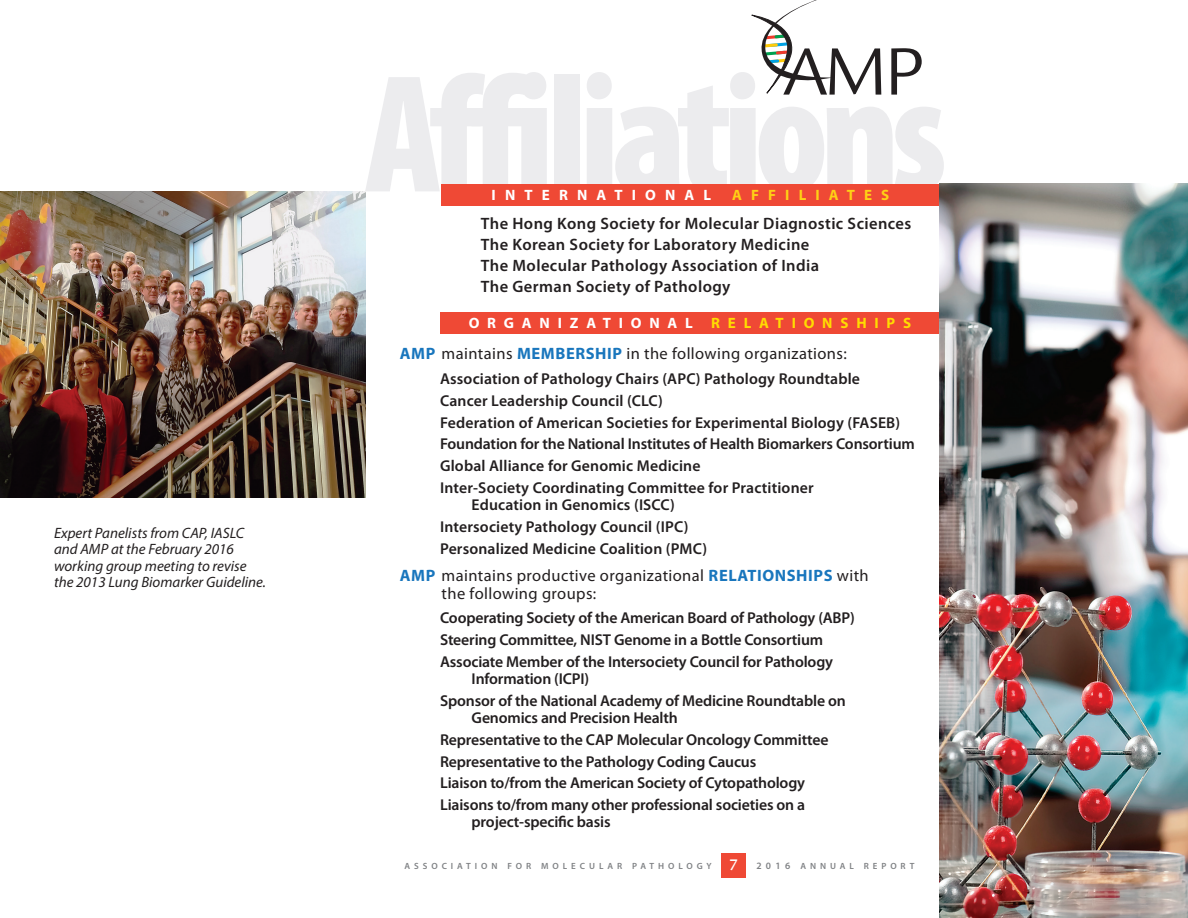
<style>
.page{position:relative;width:1188px;height:918px;background:#fff}
.page>*{position:absolute;margin:0;border:0;box-sizing:border-box;transform-origin:0 0}
.t1{font:600 16.5px/21px "Myriad Pro";letter-spacing:.025em;color:#231f20}
.t2{font:16.5px/17.2px "Myriad Pro";letter-spacing:.025em;color:#231f20}
.t3{font:600 15.75px/21.8px "Myriad Pro";letter-spacing:-.01em;color:#231f20}
.t4{font:600 15.75px/21.8px "Myriad Pro";letter-spacing:.01em;color:#231f20}
.t5{font:italic 15px/16.5px "Myriad Pro";color:#231f20}
.t6{font:700 15px "Myriad Pro";letter-spacing:.52em;color:#fff}
.t7{font:700 15px "Myriad Pro";letter-spacing:.61em;color:#fff}
.t8{font:700 15px "Myriad Pro";letter-spacing:.61em;color:#fed115}
.t9{font:600 9px "Myriad Pro";letter-spacing:.44em;color:#808285}
.s1{color:#ffdc01}
.s2{font-weight:700;color:#1976bd}
.s3{font-family:"Legacy San ITC";font-weight:500;font-size:16.5px;color:#fff}
.s4{font-size:9.75px}
</style>
<div class="page">
<div style="left:722px;top:853px;width:24px;height:25px;background:#ef4935"></div>
<div style="left:441px;top:184px;width:499px;height:21px;background:#ef4935"></div>
<svg style="left:751px;top:0;width:171px;height:95px"></svg>
<img style="left:0;top:191px;width:365px;height:307px">
<div style="left:440px;top:312px;width:500px;height:22px;background:#ef4935"></div>
<img style="left:940px;top:184px;width:248px;height:734px">
<p class="t5" style="left:54px;top:524px;width:214px">Expert Panelists from CAP, IASLC and AMP at the February 2016 working group meeting to revise the 2013 Lung Biomarker Guideline.</p>
<p class="t7" style="left:492px;top:185px;width:221px">INTERNATIONAL</p>
<p class="t8" style="left:732px;top:185px;width:159px">AFFILIATES</p>
<p class="t1" style="left:481px;top:212px;width:432px">The Hong Kong Society for Molecular Diagnostic Sciences The Korean Society for Laboratory Medicine<br>The Molecular Pathology Association of India<br>The German Society of Pathology</p>
<p class="t6" style="left:469px;top:313px;width:444px">ORGANIZATIONAL <span class="s1">RELATIONSHIPS</span></p>
<p class="t2" style="left:400px;top:345px;width:449px"><span class="s2">AMP</span> maintains <span class="s2">MEMBERSHIP</span> in the following organizations:</p>
<p class="t4" style="left:440px;top:368px;width:476px">Association of Pathology Chairs (APC) Pathology Roundtable<br>Cancer Leadership Council (CLC)<br>Federation of American Societies for Experimental Biology (FASEB)<br>Foundation for the National Institutes of Health Biomarkers Consortium Global Alliance for Genomic Medicine<br>Inter-Society Coordinating Committee for Practitioner</p>
<p class="t4" style="left:440px;top:494px;width:269px;text-indent:32px">Education in Genomics (ISCC)<br>Intersociety Pathology Council (IPC)<br>Personalized Medicine Coalition (PMC)</p>
<p class="t2" style="left:442px;top:567px;width:429px;text-indent:-42px"><span class="s2">AMP</span> maintains productive organizational <span class="s2">RELATIONSHIPS</span> with the following groups:</p>
<p class="t3" style="left:440px;top:607px;width:416px">Cooperating Society of the American Board of Pathology (ABP)<br>Steering Committee, NIST Genome in a Bottle Consortium<br>Associate Member of the Intersociety Council for Pathology</p>
<p class="t3" style="left:440px;top:668px;width:407px;text-indent:32px">Information (ICPI)<br>Sponsor of the National Academy of Medicine Roundtable on</p>
<p class="t3" style="left:440px;top:707px;width:390px;text-indent:32px">Genomics and Precision Health<br>Representative to the CAP Molecular Oncology Committee Representative to the Pathology Coding Caucus<br>Liaison to/from the American Society of Cytopathology Liaisons to/from many other professional societies on a</p>
<p class="t3" style="left:472px;top:811px;width:141px">project-specific basis</p>
<p class="t9" style="left:404px;top:861px;width:512px">ASSOCIATION FOR MOLECULAR PATHOLOGY <span class="s3">7</span> <span class="s4">2016</span> ANNUAL REPORT</p>
</div>
